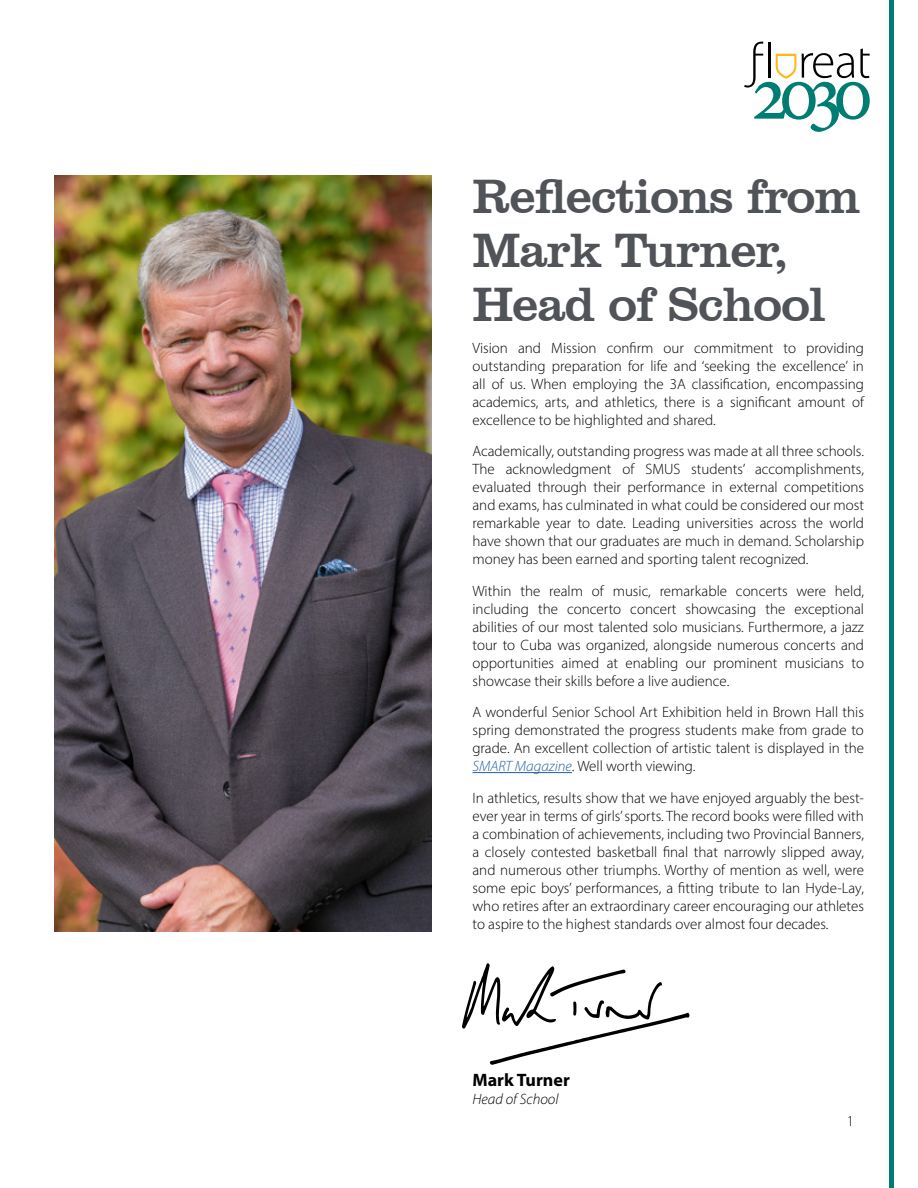
<style>
.page{position:relative;width:918px;height:1188px;background:#fff}
.page>*{position:absolute;margin:0;border:0;box-sizing:border-box;transform-origin:0 0}
.t1{font:49.5px/54px "Clarendon BT";letter-spacing:-.025em;color:#505357}
.t2{font:700 18px "Myriad Pro";color:#000}
.t3{font:300 15px/18px "Myriad Pro";color:#000;text-align:justify}
.t4{font:italic 300 15px "Myriad Pro";color:#000}
.s1{font-style:italic;color:#215e9e}
</style>
<div class="page">
<div style="left:889px;top:0;width:5px;height:1188px;background:#007d72"></div>
<svg style="left:744px;top:42px;width:126px;height:90px"></svg>
<img style="left:54px;top:176px;width:378px;height:756px">
<hr style="left:472px;top:772px;width:100px;height:1px;background:#215e9e">
<svg style="left:462px;top:963px;width:228px;height:102px"></svg>
<h1 class="t1" style="left:472px;top:168px;width:390px">Reflections from<br>Mark Turner,<br>Head of School</h1>
<p class="t3" style="left:472px;top:338px;width:393px">Vision and Mission confirm our commitment to providing outstanding preparation for life and ‘seeking the excellence’ in all of us. When employing the 3A classification, encompassing academics, arts, and athletics, there is a significant amount of excellence to be highlighted and shared.</p>
<p class="t3" style="left:472px;top:442px;width:393px">Academically, outstanding progress was made at all three schools.<br>The acknowledgment of SMUS students’ accomplishments, evaluated through their performance in external competitions and exams, has culminated in what could be considered our most remarkable year to date. Leading universities across the world have shown that our graduates are much in demand. Scholarship money has been earned and sporting talent recognized.</p>
<p class="t3" style="left:472px;top:581px;width:393px">Within the realm of music, remarkable concerts were held, including the concerto concert showcasing the exceptional abilities of our most talented solo musicians. Furthermore, a jazz tour to Cuba was organized, alongside numerous concerts and opportunities aimed at enabling our prominent musicians to showcase their skills before a live audience.</p>
<p class="t3" style="left:472px;top:703px;width:393px">A wonderful Senior School Art Exhibition held in Brown Hall this spring demonstrated the progress students make from grade to grade. An excellent collection of artistic talent is displayed in the <span class="s1">SMART Magazine</span>. Well worth viewing.</p>
<p class="t3" style="left:472px;top:788px;width:393px">In athletics, results show that we have enjoyed arguably the best&shy;ever year in terms of girls’ sports. The record books were filled with a combination of achievements, including two Provincial Banners, a closely contested basketball final that narrowly slipped away, and numerous other triumphs. Worthy of mention as well, were some epic boys’ performances, a fitting tribute to Ian Hyde-Lay, who retires after an extraordinary career encouraging our athletes to aspire to the highest standards over almost four decades.</p>
<p class="t2" style="left:472px;top:1068px;width:99px">Mark Turner</p>
<p class="t4" style="left:472px;top:1090px;width:88px">Head of School</p>
<p class="t3" style="left:847px;top:1112px;width:9px">1</p>
</div>
